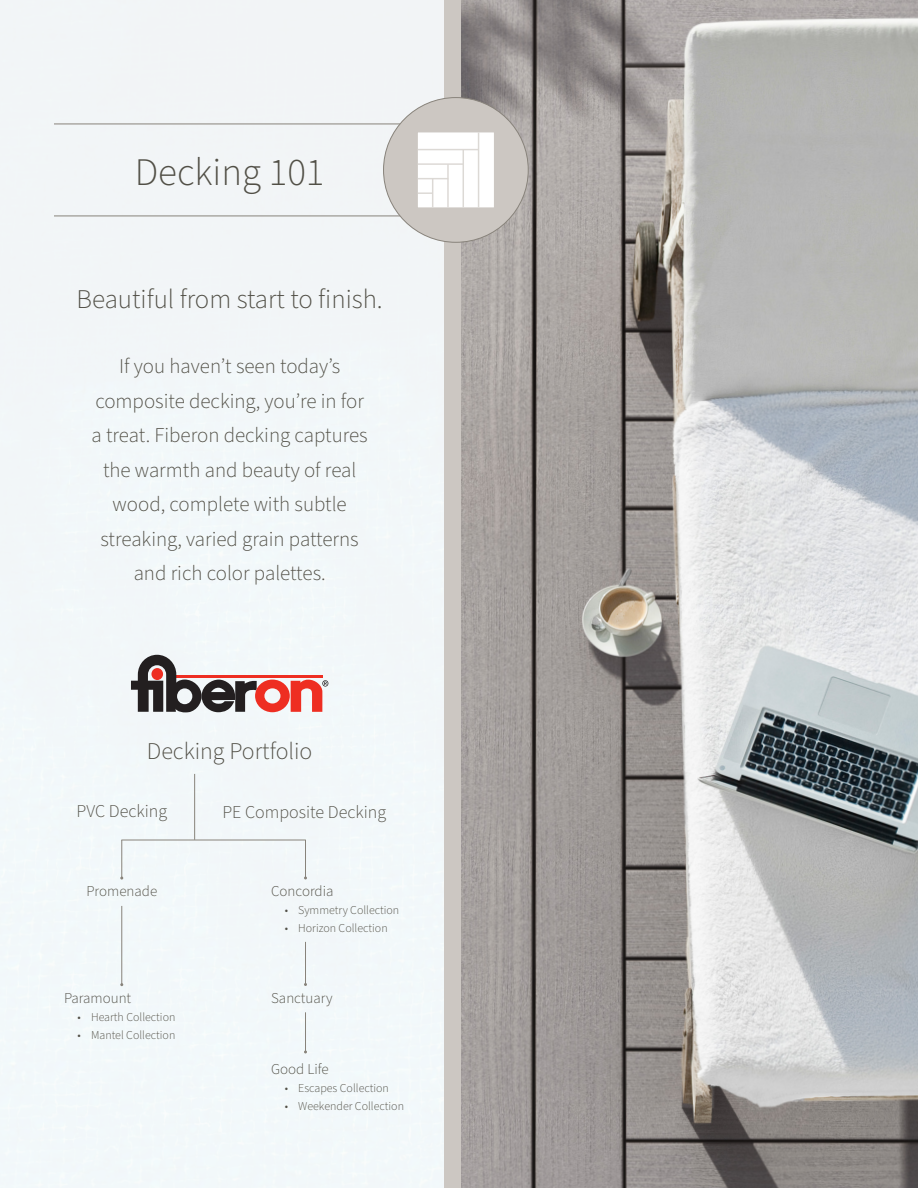
<style>
.page{position:relative;width:918px;height:1188px;background:#fff}
.page>*{position:absolute;margin:0;border:0;box-sizing:border-box;transform-origin:0 0}
.Section_Title{font:300 39px "Source Sans Pro";color:#514f46}
.t1{font:300 27px "Source Sans Pro";color:#514f46}
.Intro_copy{font:300 24px "Source Sans Pro";color:#514f46}
.t2{font:300 21px/34.5px "Source Sans Pro";color:#514f46;text-align:center}
.Intro_copy-2{font:300 18px "Source Sans Pro";color:#514f46}
.Intro_copy-3{font:300 15px "Source Sans Pro";color:#514f46}
.t3{font:300 12px "Source Sans Pro";color:#514f46}
</style>
<div class="page">
<img style="left:461px;top:0;width:457px;height:1188px">
<div style="left:0;top:0;width:448px;height:1188px;background:#f2f7f9"></div>
<hr style="left:54px;top:124px;width:346px;height:1px;background:#88837b">
<hr style="left:54px;top:216px;width:346px;height:1px;background:#88837b">
<div style="left:444px;top:0;width:17px;height:1188px;background:#ccc7c2"></div>
<div style="left:384px;top:98px;width:144px;height:144px;background:#ccc7c2;border-radius:50%"></div>
<svg style="left:418px;top:132px;width:76px;height:76px;background:#fbfafa"></svg>
<hr style="left:194px;top:774px;width:1px;height:66px;background:#88837b">
<hr style="left:121px;top:840px;width:185px;height:1px;background:#88837b">
<hr style="left:305px;top:1012px;width:1px;height:40px;background:#88837b">
<hr style="left:305px;top:942px;width:1px;height:42px;background:#88837b">
<hr style="left:305px;top:840px;width:1px;height:38px;background:#88837b">
<hr style="left:121px;top:906px;width:1px;height:79px;background:#88837b">
<hr style="left:121px;top:840px;width:1px;height:38px;background:#88837b">
<svg style="left:131px;top:655px;width:197px;height:57px"></svg>
<p class="Section_Title" style="left:135px;top:146px;width:191px">Decking 101</p>
<p class="t1" style="left:77px;top:281px;width:308px">Beautiful from start to finish.</p>
<p class="t2" style="left:92px;top:349px;width:278px">If you haven’t seen today’s composite decking, you’re in for a treat. Fiberon decking captures the warmth and beauty of real wood, complete with subtle streaking, varied grain patterns and rich color palettes.</p>
<p class="Intro_copy" style="left:147px;top:735px;width:167px">Decking Portfolio</p>
<p class="Intro_copy-2" style="left:77px;top:799px;width:92px">PVC Decking</p>
<p class="Intro_copy-2" style="left:222px;top:800px;width:165px">PE Composite Decking</p>
<p class="Intro_copy-3" style="left:86px;top:881px;width:72px">Promenade</p>
<p class="Intro_copy-3" style="left:271px;top:881px;width:64px">Concordia</p>
<p class="t3" style="left:285px;top:902px;width:116px">• Symmetry Collection</p>
<p class="t3" style="left:285px;top:920px;width:105px">• Horizon Collection</p>
<p class="Intro_copy-3" style="left:64px;top:988px;width:69px">Paramount</p>
<p class="t3" style="left:78px;top:1009px;width:99px">• Hearth Collection</p>
<p class="t3" style="left:78px;top:1027px;width:99px">• Mantel Collection</p>
<p class="Intro_copy-3" style="left:271px;top:988px;width:63px">Sanctuary</p>
<p class="Intro_copy-3" style="left:271px;top:1059px;width:59px">Good Life</p>
<p class="t3" style="left:285px;top:1080px;width:106px">• Escapes Collection</p>
<p class="t3" style="left:285px;top:1098px;width:121px">• Weekender Collection</p>
</div>
